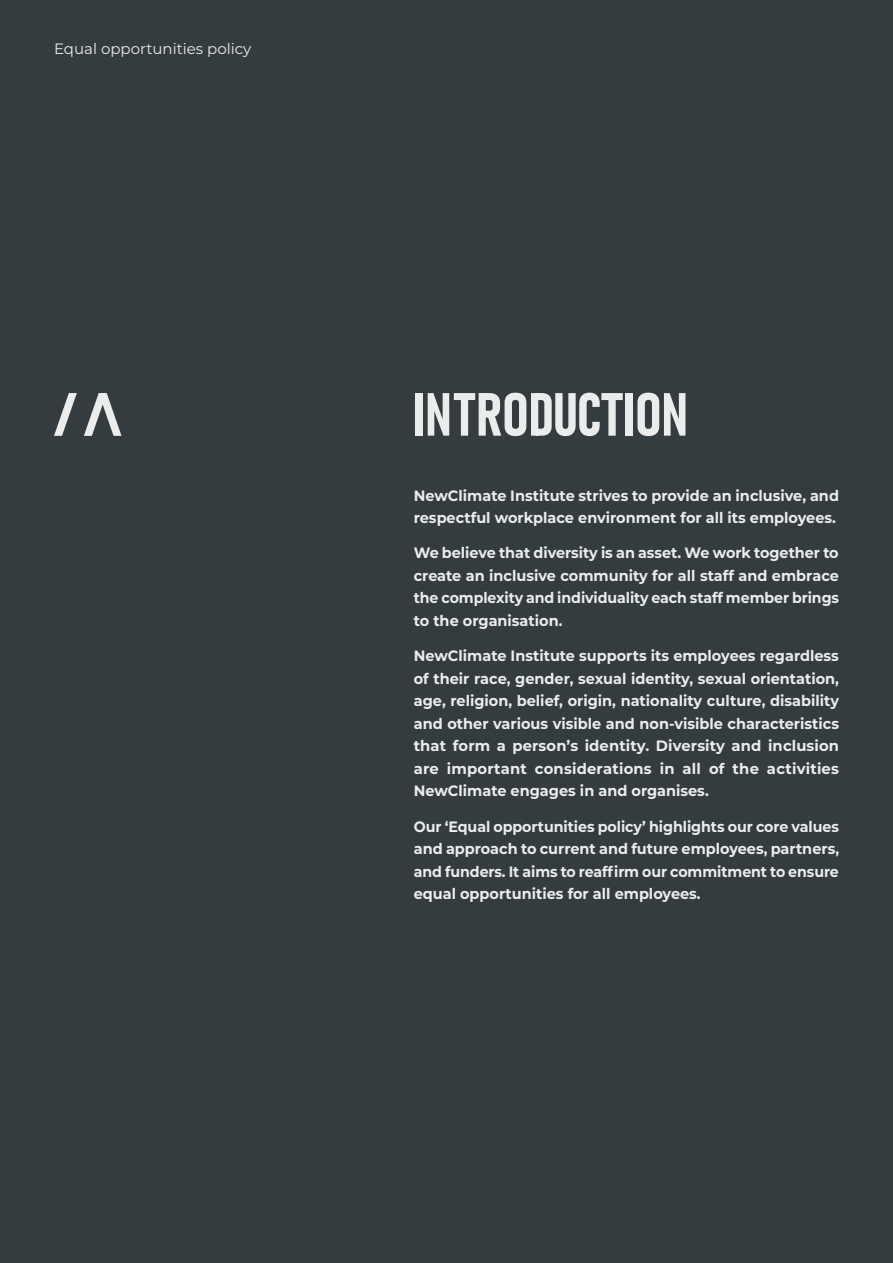
<style>
.page{position:relative;width:893px;height:1263px;background:#343c40}
.page>*{position:absolute;margin:0;border:0;box-sizing:border-box;transform-origin:0 0}
.t1{font:60px "Bahnschrift";color:#ebecec}
.t2{font:700 15px/22.5px "Montserrat";color:#ebecec;text-align:justify;scale:.96 1}
.t3{font:700 15px/22.5px "Montserrat";color:#ebecec;text-align:justify;scale:.95 1}
.t4{font:15px "Montserrat";color:#ebecec}
</style>
<div class="page">
<svg style="left:84px;top:393px;width:38px;height:43px;background:#7b8083"></svg>
<svg style="left:54px;top:393px;width:23px;height:43px"></svg>
<p class="t4" style="left:54px;top:38px;width:199px">Equal opportunities policy</p>
<h1 class="t1" style="left:414px;top:369px;width:276px">INTRODUCTION</h1>
<p class="t2" style="left:414px;top:483px;width:444px">NewClimate Institute strives to provide an inclusive, and respectful workplace environment for all its employees.</p>
<p class="t2" style="left:414px;top:541px;width:444px">We believe that diversity is an asset. We work together to create an inclusive community for all staff and embrace the complexity and individuality each staff member brings to the organisation.</p>
<p class="t2" style="left:414px;top:644px;width:445px">NewClimate Institute supports its employees regardless of their race, gender, sexual identity, sexual orientation, age, religion, belief, origin, nationality culture, disability and other various visible and non-visible characteristics that form a person’s identity. Diversity and inclusion are important considerations in all of the activities NewClimate engages in and organises.</p>
<p class="t3" style="left:414px;top:814px;width:449px">Our ‘Equal opportunities policy’ highlights our core values and approach to current and future employees, partners, and funders. It aims to reaffirm our commitment to ensure equal opportunities for all employees.</p>
</div>
